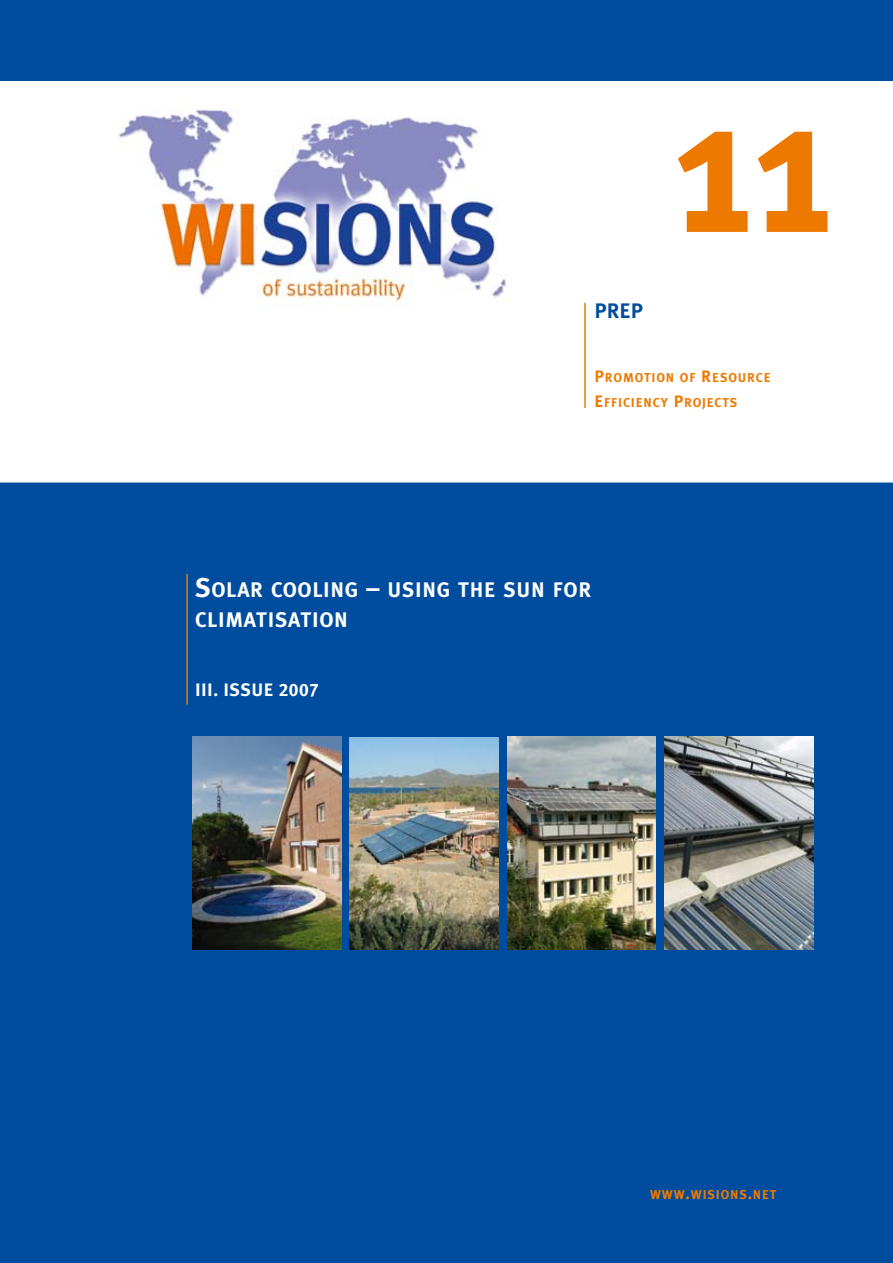
<style>
.page{position:relative;width:893px;height:1263px;background:#fff}
.page>*{position:absolute;margin:0;border:0;box-sizing:border-box;transform-origin:0 0}
.t1{font:700 192px "Meta Plus";color:#ee7900}
.t2{font:21px/30px "Meta Plus Bold Caps";letter-spacing:.03em;color:#fff}
.t3{font:700 21px "Meta Plus";color:#004d9f}
.t4{font:18px "Meta Plus Bold Caps";letter-spacing:.025em;color:#fff}
.t5{font:12.9px/25.2px "Meta Plus Bold Caps";letter-spacing:.065em;color:#ee7900}
.s1{font-size:16.5px}
.s2{font-size:27px}
</style>
<div class="page">
<div style="left:0;top:483px;width:893px;height:780px;background:#004d9f"></div>
<div style="left:0;top:0;width:893px;height:81px;background:#004d9f"></div>
<img style="left:119px;top:109px;width:388px;height:195px">
<hr style="left:186px;top:574px;width:2px;height:130px;background:#ee7900">
<hr style="left:584px;top:303px;width:2px;height:105px;background:#ee7900">
<img style="left:507px;top:737px;width:149px;height:212px">
<img style="left:192px;top:737px;width:149px;height:212px">
<img style="left:350px;top:737px;width:149px;height:213px">
<img style="left:664px;top:737px;width:149px;height:212px">
<h2 class="t3" style="left:595px;top:298px;width:50px">PREP</h2>
<h1 class="t1" style="left:675px;top:54px;width:161px">11</h1>
<p class="t5" style="left:595px;top:365px;width:178px"><span class="s1">P</span>ROMOTION OF <span class="s1">R</span>ESOURCE<br><span class="s1">E</span> FFICIENCY <span class="s1">P</span>ROJECTS</p>
<h2 class="t2" style="left:195px;top:575px;width:398px"><span class="s2">S</span>OLAR COOLING <span class="s2">–</span> USING THE SUN FOR<br>CLIMATISATION</h2>
<h3 class="t4" style="left:195px;top:679px;width:125px">III. ISSUE 2007</h3>
<p class="t5" style="left:650px;top:1181px;width:128px">WWW<span class="s1">.</span>WISIONS<span class="s1">.</span>NET</p>
</div>
